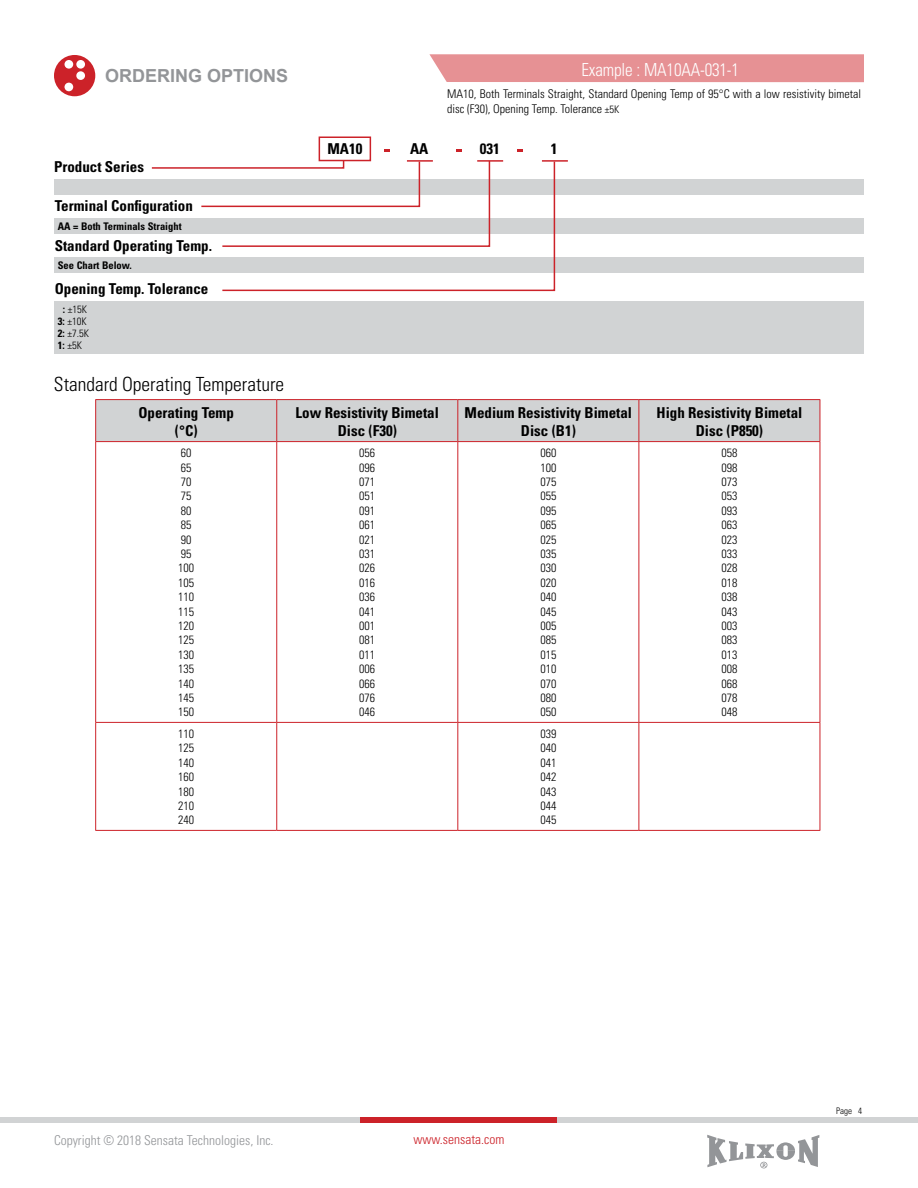
<style>
.page{position:relative;width:918px;height:1188px;background:#fff}
.page>*{position:absolute;margin:0;border:0;box-sizing:border-box;transform-origin:0 0}
.t1{font:300 condensed 19.5px "Univers";color:#000}
.t2{font:300 condensed 18px "Univers";letter-spacing:-.01em;color:#fff;scale:.95 1}
.t3{font:700 18px "Arial";color:#939598}
.t4{font:700 condensed 15px/18px "Univers";color:#000;text-align:center}
.t5{font:300 condensed 13.5px "Univers";color:#939598}
.t6{font:300 condensed 13.5px "Univers";color:#cc2229}
.t7{font:300 condensed 12px/14.4px "Univers";color:#000;text-align:justify}
.t8{font:700 condensed 10.5px "Univers";color:#000}
.t9{font:300 condensed 10.5px/12.1px "Univers";color:#000}
.t10{font:300 condensed 9px "Univers";color:#000}
.s1{font-size:10.5px}
.s2{font-weight:700}
</style>
<div class="page">
<div style="left:0;top:1117px;width:918px;height:6px;background:#d1d3d4"></div>
<div style="left:361px;top:1117px;width:196px;height:6px;background:#cc2229"></div>
<svg style="left:707px;top:1135px;width:112px;height:33px"></svg>
<svg style="left:429px;top:54px;width:435px;height:28px;background:#eba7a9"></svg>
<div style="left:462px;top:56px;width:397px;height:26px;background:#e69194"></div>
<div style="left:54px;top:179px;width:810px;height:16px;background:#d1d3d4"></div>
<div style="left:55px;top:219px;width:809px;height:15px;background:#d1d3d4"></div>
<div style="left:55px;top:302px;width:809px;height:52px;background:#d1d3d4"></div>
<div style="left:55px;top:258px;width:809px;height:15px;background:#d1d3d4"></div>
<div style="left:319px;top:136px;width:52px;height:25px;border:2px solid #cc2229"></div>
<svg style="left:221px;top:160px;width:335px;height:132px"></svg>
<svg style="left:150px;top:159px;width:341px;height:89px"></svg>
<hr style="left:407px;top:160px;width:26px;height:2px;background:#cc2229">
<hr style="left:542px;top:160px;width:26px;height:2px;background:#cc2229">
<hr style="left:477px;top:160px;width:26px;height:2px;background:#cc2229">
<svg style="left:54px;top:55px;width:41px;height:41px"></svg>
<svg style="left:456px;top:149px;width:6px;height:2px"></svg>
<div style="left:96px;top:400px;width:724px;height:41px;background:#d1d3d4"></div>
<hr style="left:95px;top:399px;width:182px;height:1px;background:#cc2229">
<hr style="left:95px;top:400px;width:1px;height:41px;background:#cc2229">
<hr style="left:277px;top:399px;width:181px;height:1px;background:#cc2229">
<hr style="left:276px;top:400px;width:1px;height:41px;background:#cc2229">
<hr style="left:458px;top:399px;width:181px;height:1px;background:#cc2229">
<hr style="left:457px;top:400px;width:1px;height:41px;background:#cc2229">
<hr style="left:639px;top:399px;width:181px;height:1px;background:#cc2229">
<hr style="left:639px;top:400px;width:1px;height:41px;background:#cc2229">
<hr style="left:820px;top:400px;width:1px;height:41px;background:#cc2229">
<hr style="left:95px;top:441px;width:182px;height:1px;background:#cc2229">
<hr style="left:95px;top:442px;width:1px;height:280px;background:#cc2229">
<hr style="left:277px;top:441px;width:181px;height:1px;background:#cc2229">
<hr style="left:276px;top:442px;width:1px;height:280px;background:#cc2229">
<hr style="left:458px;top:441px;width:181px;height:1px;background:#cc2229">
<hr style="left:457px;top:442px;width:1px;height:280px;background:#cc2229">
<hr style="left:639px;top:441px;width:181px;height:1px;background:#cc2229">
<hr style="left:639px;top:442px;width:1px;height:280px;background:#cc2229">
<hr style="left:820px;top:442px;width:1px;height:280px;background:#cc2229">
<hr style="left:95px;top:722px;width:182px;height:1px;background:#cc2229">
<hr style="left:95px;top:723px;width:1px;height:107px;background:#cc2229">
<hr style="left:277px;top:722px;width:181px;height:1px;background:#cc2229">
<hr style="left:276px;top:723px;width:1px;height:107px;background:#cc2229">
<hr style="left:458px;top:722px;width:181px;height:1px;background:#cc2229">
<hr style="left:457px;top:723px;width:1px;height:107px;background:#cc2229">
<hr style="left:639px;top:722px;width:181px;height:1px;background:#cc2229">
<hr style="left:639px;top:723px;width:1px;height:107px;background:#cc2229">
<hr style="left:820px;top:723px;width:1px;height:107px;background:#cc2229">
<hr style="left:95px;top:830px;width:182px;height:1px;background:#cc2229">
<hr style="left:277px;top:830px;width:181px;height:1px;background:#cc2229">
<hr style="left:458px;top:830px;width:181px;height:1px;background:#cc2229">
<hr style="left:639px;top:830px;width:181px;height:1px;background:#cc2229">
<h2 class="t3" style="left:105px;top:64px;width:185px">ORDERING OPTIONS</h2>
<h2 class="t2" style="left:581px;top:59px;width:167px">Example : MA10AA-031-1</h2>
<p class="t7" style="left:447px;top:87px;width:415px">MA10, Both Terminals Straight, Standard Opening Temp of 95°C with a low resistivity bimetal disc (F30), Opening Temp. Tolerance <span class="s1">±5K</span></p>
<p class="t4" style="left:54px;top:157px;width:91px">Product Series</p>
<p class="t4" style="left:55px;top:197px;width:140px">Terminal Configuration</p>
<p class="t8" style="left:58px;top:220px;width:125px">AA = Both Terminals Straight</p>
<p class="t4" style="left:55px;top:237px;width:159px">Standard Operating Temp.</p>
<p class="t8" style="left:58px;top:259px;width:76px">See Chart Below.</p>
<p class="t4" style="left:55px;top:280px;width:155px">Opening Temp. Tolerance</p>
<p class="t9" style="left:58px;top:303px;width:33px;text-indent:5px"><span class="s2">:</span> ±15K<br><span class="s2">3:</span> ±10K<br><span class="s2">2:</span> ±7.5K<br><span class="s2">1:</span> ±5K</p>
<p class="t4" style="left:327px;top:139px;width:36px">MA10</p>
<p class="t4" style="left:410px;top:139px;width:20px">AA</p>
<p class="t4" style="left:480px;top:139px;width:21px">031</p>
<p class="t4" style="left:551px;top:139px;width:8px">1</p>
<h1 class="t1" style="left:54px;top:372px;width:232px">Standard Operating Temperature</h1>
<p class="t4" style="left:138px;top:403px;width:97px">Operating Temp (°C)</p>
<p class="t4" style="left:296px;top:403px;width:145px">Low Resistivity Bimetal<br>Disc (F30)</p>
<p class="t4" style="left:465px;top:403px;width:169px">Medium Resistivity Bimetal<br>Disc (B1)</p>
<p class="t4" style="left:657px;top:403px;width:147px">High Resistivity Bimetal<br>Disc (P850)</p>
<p class="t7" style="left:178px;top:446px;width:17px;text-align:left">60<br>65<br>70<br>75<br>80<br>85<br>90<br>95<br>100<br>105<br>110<br>115<br>120<br>125<br>130<br>135<br>140<br>145<br>150</p>
<p class="t7" style="left:359px;top:446px;width:17px">056<br>096<br>071<br>051<br>091<br>061<br>021<br>031<br>026<br>016<br>036<br>041<br>001<br>081<br>011<br>006<br>066<br>076<br>046</p>
<p class="t7" style="left:540px;top:446px;width:17px">060<br>100<br>075<br>055<br>095<br>065<br>025<br>035<br>030<br>020<br>040<br>045<br>005<br>085<br>015<br>010<br>070<br>080<br>050</p>
<p class="t7" style="left:721px;top:446px;width:17px">058<br>098<br>073<br>053<br>093<br>063<br>023<br>033<br>028<br>018<br>038<br>043<br>003<br>083<br>013<br>008<br>068<br>078<br>048</p>
<p class="t7" style="left:178px;top:727px;width:17px">110<br>125<br>140<br>160<br>180<br>210<br>240</p>
<p class="t7" style="left:540px;top:727px;width:17px">039<br>040<br>041<br>042<br>043<br>044<br>045</p>
<p class="t5" style="left:54px;top:1132px;width:221px">Copyright © 2018 Sensata Technologies, Inc.</p>
<p class="t6" style="left:414px;top:1131px;width:92px">www.sensata.com</p>
<p class="t10" style="left:836px;top:1105px;width:27px">Page 4</p>
</div>
